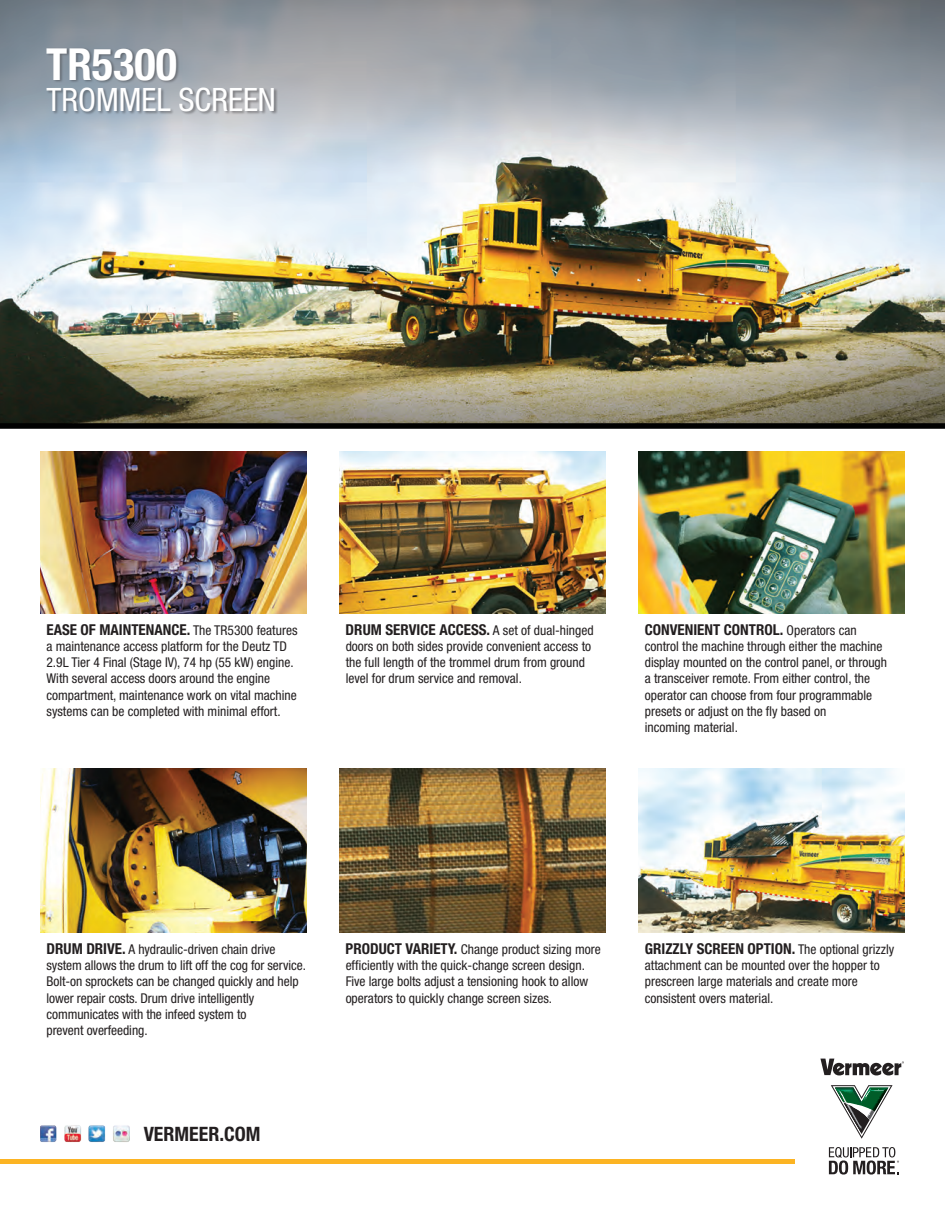
<style>
.page{position:relative;width:945px;height:1215px;background:#fff}
.page>*{position:absolute;margin:0;border:0;box-sizing:border-box;transform-origin:0 0}
.t1{font:700 condensed 44.25px "Helvetica Neue";color:#fff}
.t2{font:condensed 32.25px "Helvetica Neue";color:#fff}
.t3{font:700 condensed 19.8px "Helvetica Neue";color:#231f20}
.t4{font:700 condensed 15px "Helvetica Neue";color:#231f20}
.t5{font:condensed 13.5px/16.2px "Helvetica Neue";color:#231f20}
.s1{font-weight:400;font-size:13.5px}
.s2{font-weight:700;font-size:15px}
</style>
<div class="page">
<img style="left:0;top:0;width:945px;height:423px">
<img style="left:340px;top:452px;width:265px;height:162px">
<img style="left:639px;top:452px;width:265px;height:162px">
<img style="left:340px;top:768px;width:265px;height:164px">
<img style="left:639px;top:768px;width:265px;height:164px">
<div style="left:0;top:423px;width:945px;height:6px;background:#010101"></div>
<svg style="left:820px;top:1059px;width:83px;height:16px"></svg>
<svg style="left:829px;top:1147px;width:70px;height:28px"></svg>
<svg style="left:831px;top:1085px;width:62px;height:54px"></svg>
<img style="left:40px;top:1125px;width:89px;height:17px">
<hr style="left:0;top:1160px;width:795px;height:4px;background:#fcb423">
<div style="left:46px;top:47px;width:232px;height:68px;background:#231f20;opacity:.4"></div>
<img style="left:40px;top:768px;width:266px;height:164px">
<img style="left:40px;top:452px;width:266px;height:162px">
<h1 class="t1" style="left:46px;top:37px;width:132px">TR5300</h1>
<h2 class="t2" style="left:47px;top:81px;width:231px">TROMMEL SCREEN</h2>
<p class="t4" style="left:47px;top:620px;width:253px">EASE OF MAINTENANCE. <span class="s1">The TR5300 features</span></p>
<p class="t5" style="left:47px;top:638px;width:252px">a maintenance access platform for the Deutz TD 2.9L Tier 4 Final (Stage IV), 74 hp (55 kW) engine.<br>With several access doors around the engine compartment, maintenance work on vital machine systems can be completed with minimal effort.</p>
<p class="t4" style="left:346px;top:620px;width:250px">DRUM SERVICE ACCESS. <span class="s1">A set of dual-hinged</span></p>
<p class="t5" style="left:346px;top:638px;width:247px">doors on both sides provide convenient access to the full length of the trommel drum from ground level for drum service and removal.</p>
<p class="t4" style="left:645px;top:620px;width:213px">CONVENIENT CONTROL. <span class="s1">Operators can</span></p>
<p class="t5" style="left:645px;top:638px;width:244px">control the machine through either the machine display mounted on the control panel, or through a transceiver remote. From either control, the operator can choose from four programmable presets or adjust on the fly based on<br>incoming material.</p>
<p class="t5" style="left:47px;top:941px;width:261px"><span class="s2">DRUM DRIVE.</span> A hydraulic-driven chain drive system allows the drum to lift off the cog for service.<br>Bolt-on sprockets can be changed quickly and help lower repair costs. Drum drive intelligently communicates with the infeed system to<br>prevent overfeeding.</p>
<h3 class="t3" style="left:144px;top:1122px;width:118px">VERMEER.COM</h3>
<p class="t5" style="left:346px;top:941px;width:257px"><span class="s2">PRODUCT VARIETY.</span> Change product sizing more efficiently with the quick-change screen design.<br>Five large bolts adjust a tensioning hook to allow operators to quickly change screen sizes.</p>
<p class="t4" style="left:645px;top:940px;width:251px">GRIZZLY SCREEN OPTION. <span class="s1">The optional grizzly</span></p>
<p class="t5" style="left:645px;top:957px;width:236px">attachment can be mounted over the hopper to prescreen large materials and create more consistent overs material.</p>
</div>
